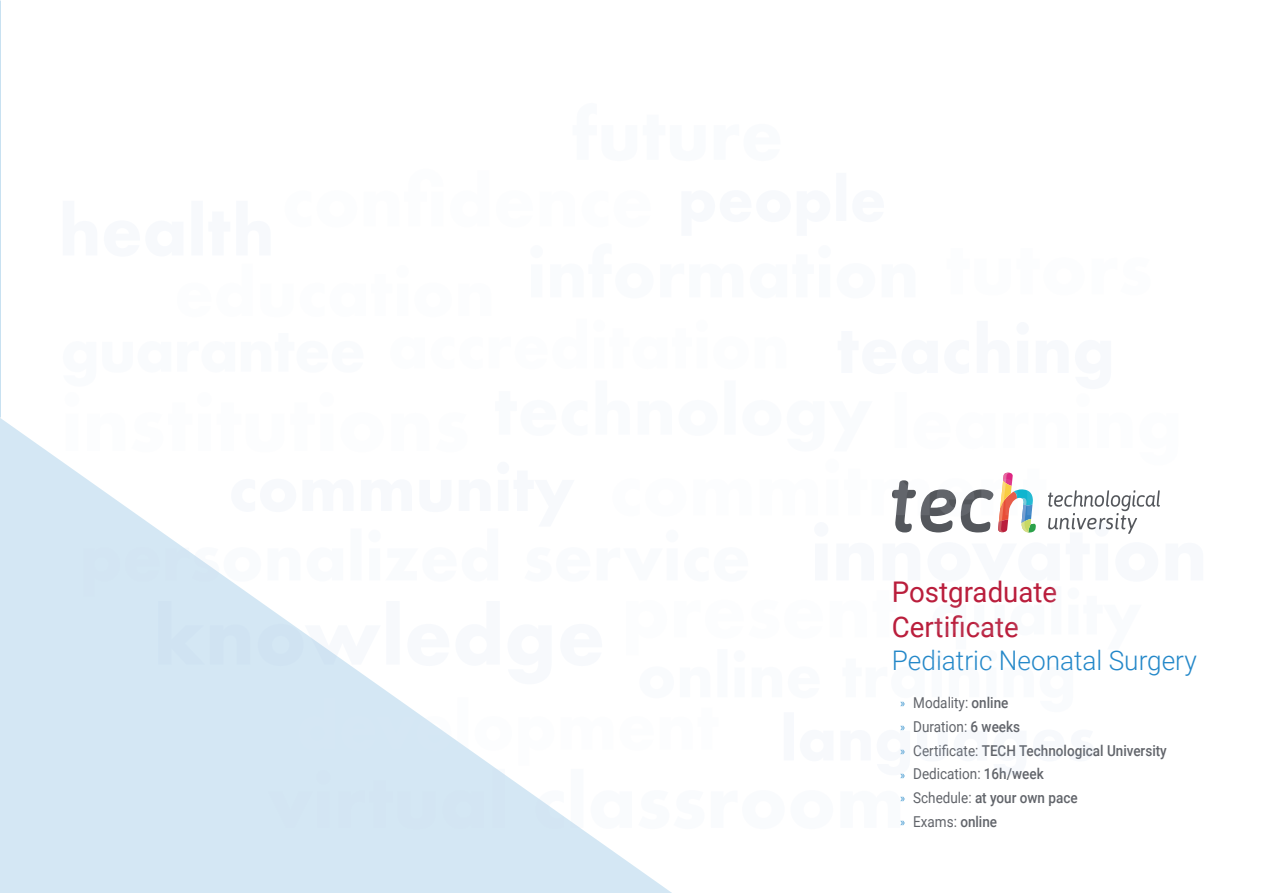
<style>
.page{position:relative;width:1263px;height:893px;background:#fff}
.page>*{position:absolute;margin:0;border:0;box-sizing:border-box;transform-origin:0 0}
.t1{font:28.5px/34.2px "Roboto";color:#ba1e3c}
.t2{font:300 27px "Roboto";color:#2488c9}
.t3{font:500 15px/23.7px "Roboto";color:#61646a;scale:.9 1}
.s1{font-family:"Myriad Pro";font-weight:400;font-size:12px;color:#2488c9}
.s2{font-weight:400}
</style>
<div class="page">
<div style="left:0;top:418px;width:672px;height:475px;background:#d4e7f4"></div>
<svg style="left:63px;top:418px;width:1097px;height:411px"></svg>
<h1 class="t1" style="left:892px;top:574px;width:167px">Postgraduate<br>Certificate</h1>
<h2 class="t2" style="left:892px;top:641px;width:306px">Pediatric Neonatal Surgery</h2>
<p class="t3" style="left:900px;top:690px;width:297px"><span class="s1">»</span> <span class="s2">Modality:</span> online<br><span class="s1">»</span> <span class="s2">Duration:</span> 6 weeks<br><span class="s1">»</span> <span class="s2">Certificate:</span> TECH Technological University <span class="s1">»</span> <span class="s2">Dedication:</span> 16h/week<br><span class="s1">»</span> <span class="s2">Schedule:</span> at your own pace<br><span class="s1">»</span> <span class="s2">Exams:</span> online</p>
</div>
